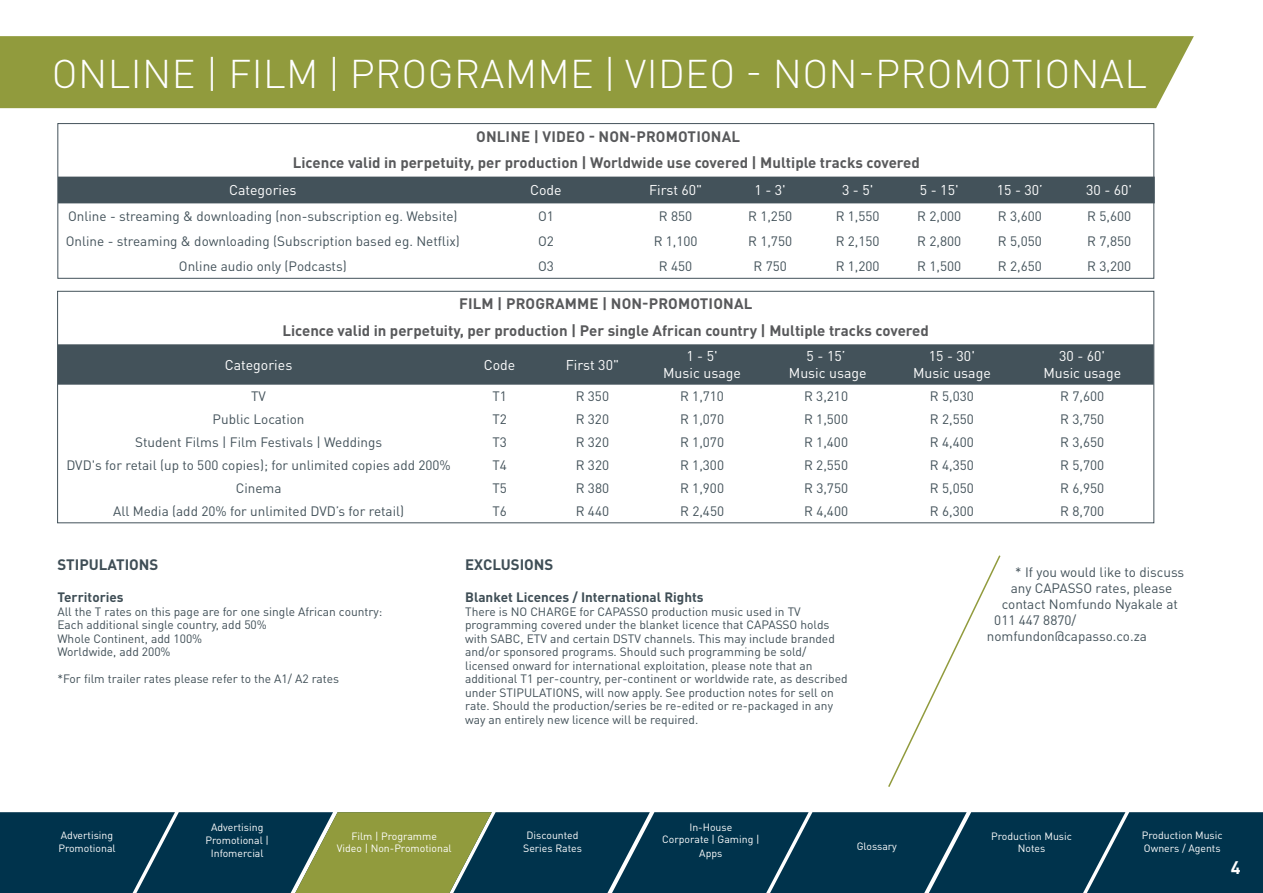
<style>
.page{position:relative;width:1263px;height:893px;background:#fff}
.page>*{position:absolute;margin:0;border:0;box-sizing:border-box;transform-origin:0 0}
.t1{font:300 39.6px "DIN Pro";letter-spacing:.01em;color:#fff}
.t2{font:700 18px "DIN Pro";color:#fff}
.t3{font:700 15px/26.4px "DIN Pro";color:#58595b;text-align:center}
.t4{font:700 15px "DIN Pro";color:#3f4e56}
.t5{font:14.1px/17px "DIN Pro";color:#fff;text-align:center}
.t6{font:13.5px "DIN Pro";color:#43525a}
.t7{font:700 13.5px "DIN Pro";color:#3f4e56}
.t8{font:12px/13.5px "DIN Pro";color:#3f4e56}
.t9{font:10.5px/12.8px "DIN Pro";color:#fff;text-align:center}
</style>
<div class="page">
<div style="left:0;top:36px;width:1194px;height:72px;background:#919b3d"></div>
<div style="left:59px;top:344px;width:1093px;height:41px;background:#43525a"></div>
<div style="left:57px;top:291px;width:1097px;height:232px;border:1px solid #43525a"></div>
<div style="left:60px;top:177px;width:1095px;height:26px;background:#43525a"></div>
<div style="left:58px;top:123px;width:1096px;height:155px;border:1px solid #43525a"></div>
<svg style="left:0;top:812px;width:1263px;height:81px;background:#1a464f"></svg>
<svg style="left:888px;top:555px;width:113px;height:232px"></svg>
<h1 class="t1" style="left:52px;top:46px;width:1097px">ONLINE | FILM | PROGRAMME | VIDEO - NON-PROMOTIONAL</h1>
<p class="t3" style="left:293px;top:122px;width:628px">ONLINE | VIDEO - NON-PROMOTIONAL<br>Licence valid in perpetuity, per production | Worldwide use covered | Multiple tracks covered</p>
<p class="t5" style="left:229px;top:181px;width:69px">Categories</p>
<p class="t5" style="left:530px;top:181px;width:33px">Code</p>
<p class="t5" style="left:649px;top:181px;width:55px">First 60"</p>
<p class="t5" style="left:754px;top:181px;width:33px">1 - 3'</p>
<p class="t5" style="left:842px;top:181px;width:33px">3 - 5'</p>
<p class="t5" style="left:920px;top:181px;width:40px">5 - 15'</p>
<p class="t5" style="left:997px;top:181px;width:48px">15 - 30’</p>
<p class="t5" style="left:1086px;top:181px;width:48px">30 - 60'</p>
<p class="t6" style="left:68px;top:207px;width:391px">Online - streaming &amp; downloading (non-subscription eg. Website)</p>
<p class="t6" style="left:538px;top:207px;width:17px">O1</p>
<p class="t6" style="left:659px;top:207px;width:35px">R 850</p>
<p class="t6" style="left:748px;top:207px;width:45px">R 1,250</p>
<p class="t6" style="left:836px;top:207px;width:45px">R 1,550</p>
<p class="t6" style="left:917px;top:207px;width:45px">R 2,000</p>
<p class="t6" style="left:998px;top:207px;width:45px">R 3,600</p>
<p class="t6" style="left:1087px;top:207px;width:45px">R 5,600</p>
<p class="t6" style="left:66px;top:232px;width:396px">Online - streaming &amp; downloading (Subscription based eg. Netflix)</p>
<p class="t6" style="left:538px;top:232px;width:17px">O2</p>
<p class="t6" style="left:654px;top:232px;width:45px">R 1,100</p>
<p class="t6" style="left:748px;top:232px;width:45px">R 1,750</p>
<p class="t6" style="left:836px;top:232px;width:45px">R 2,150</p>
<p class="t6" style="left:917px;top:232px;width:45px">R 2,800</p>
<p class="t6" style="left:998px;top:232px;width:45px">R 5,050</p>
<p class="t6" style="left:1087px;top:232px;width:45px">R 7,850</p>
<p class="t6" style="left:179px;top:257px;width:169px">Online audio only (Podcasts)</p>
<p class="t6" style="left:538px;top:257px;width:17px">O3</p>
<p class="t6" style="left:659px;top:257px;width:35px">R 450</p>
<p class="t6" style="left:753px;top:257px;width:35px">R 750</p>
<p class="t6" style="left:836px;top:257px;width:45px">R 1,200</p>
<p class="t6" style="left:917px;top:257px;width:45px">R 1,500</p>
<p class="t6" style="left:998px;top:257px;width:45px">R 2,650</p>
<p class="t6" style="left:1087px;top:257px;width:45px">R 3,200</p>
<p class="t3" style="left:282px;top:290px;width:648px">FILM | PROGRAMME | NON-PROMOTIONAL<br>Licence valid in perpetuity, per production | Per single African country | Multiple tracks covered</p>
<p class="t5" style="left:225px;top:356px;width:69px">Categories</p>
<p class="t5" style="left:484px;top:356px;width:33px">Code</p>
<p class="t5" style="left:566px;top:356px;width:55px">First 30"</p>
<p class="t5" style="left:663px;top:347px;width:79px">1 - 5'<br>Music usage</p>
<p class="t5" style="left:789px;top:347px;width:79px">5 - 15’<br>Music usage</p>
<p class="t5" style="left:913px;top:347px;width:79px">15 - 30'<br>Music usage</p>
<p class="t5" style="left:1043px;top:347px;width:79px">30 - 60'<br>Music usage</p>
<p class="t6" style="left:251px;top:387px;width:16px">TV</p>
<p class="t6" style="left:492px;top:387px;width:16px">T1</p>
<p class="t6" style="left:576px;top:387px;width:35px">R 350</p>
<p class="t6" style="left:680px;top:387px;width:45px">R 1,710</p>
<p class="t6" style="left:804px;top:387px;width:45px">R 3,210</p>
<p class="t6" style="left:930px;top:387px;width:45px">R 5,030</p>
<p class="t6" style="left:1060px;top:387px;width:45px">R 7,600</p>
<p class="t6" style="left:213px;top:410px;width:93px">Public Location</p>
<p class="t6" style="left:492px;top:410px;width:16px">T2</p>
<p class="t6" style="left:576px;top:410px;width:35px">R 320</p>
<p class="t6" style="left:680px;top:410px;width:45px">R 1,070</p>
<p class="t6" style="left:804px;top:410px;width:45px">R 1,500</p>
<p class="t6" style="left:930px;top:410px;width:45px">R 2,550</p>
<p class="t6" style="left:1060px;top:410px;width:45px">R 3,750</p>
<p class="t6" style="left:135px;top:433px;width:249px">Student Films | Film Festivals | Weddings</p>
<p class="t6" style="left:492px;top:433px;width:16px">T3</p>
<p class="t6" style="left:576px;top:433px;width:35px">R 320</p>
<p class="t6" style="left:680px;top:433px;width:45px">R 1,070</p>
<p class="t6" style="left:804px;top:433px;width:45px">R 1,400</p>
<p class="t6" style="left:930px;top:433px;width:45px">R 4,400</p>
<p class="t6" style="left:1060px;top:433px;width:45px">R 3,650</p>
<p class="t6" style="left:66px;top:456px;width:386px">DVD's for retail (up to 500 copies); for unlimited copies add 200%</p>
<p class="t6" style="left:492px;top:456px;width:16px">T4</p>
<p class="t6" style="left:576px;top:456px;width:35px">R 320</p>
<p class="t6" style="left:680px;top:456px;width:45px">R 1,300</p>
<p class="t6" style="left:804px;top:456px;width:45px">R 2,550</p>
<p class="t6" style="left:930px;top:456px;width:45px">R 4,350</p>
<p class="t6" style="left:1060px;top:456px;width:45px">R 5,700</p>
<p class="t6" style="left:236px;top:479px;width:47px">Cinema</p>
<p class="t6" style="left:492px;top:479px;width:16px">T5</p>
<p class="t6" style="left:576px;top:479px;width:35px">R 380</p>
<p class="t6" style="left:680px;top:479px;width:45px">R 1,900</p>
<p class="t6" style="left:804px;top:479px;width:45px">R 3,750</p>
<p class="t6" style="left:930px;top:479px;width:45px">R 5,050</p>
<p class="t6" style="left:1060px;top:479px;width:45px">R 6,950</p>
<p class="t6" style="left:113px;top:502px;width:292px">All Media (add 20% for unlimited DVD’s for retail)</p>
<p class="t6" style="left:492px;top:502px;width:16px">T6</p>
<p class="t6" style="left:576px;top:502px;width:35px">R 440</p>
<p class="t6" style="left:680px;top:502px;width:45px">R 2,450</p>
<p class="t6" style="left:804px;top:502px;width:45px">R 4,400</p>
<p class="t6" style="left:930px;top:502px;width:45px">R 6,300</p>
<p class="t6" style="left:1060px;top:502px;width:45px">R 8,700</p>
<p class="t4" style="left:57px;top:554px;width:103px">STIPULATIONS</p>
<p class="t7" style="left:57px;top:588px;width:68px">Territories</p>
<p class="t8" style="left:57px;top:604px;width:327px">All the T rates on this page are for one single African country:<br>Each additional single country, add 50%<br>Whole Continent, add 100%<br>Worldwide, add 200%</p>
<p class="t8" style="left:57px;top:671px;width:283px">*For film trailer rates please refer to the A1/ A2 rates</p>
<p class="t4" style="left:465px;top:554px;width:90px">EXCLUSIONS</p>
<p class="t7" style="left:465px;top:588px;width:240px">Blanket Licences / International Rights</p>
<p class="t8" style="left:465px;top:604px;width:384px">There is NO CHARGE for CAPASSO production music used in TV programming covered under the blanket licence that CAPASSO holds with SABC, ETV and certain DSTV channels. This may include branded and/or sponsored programs. Should such programming be sold/ licensed onward for international exploitation, please note that an additional T1 per-country, per-continent or worldwide rate, as described under STIPULATIONS, will now apply. See production notes for sell on rate. Should the production/series be re-edited or re-packaged in any way an entirely new licence will be required.</p>
<p class="t6" style="left:1015px;top:562px;width:170px">* If you would like to discuss</p>
<p class="t6" style="left:1011px;top:579px;width:163px">any CAPASSO rates, please</p>
<p class="t6" style="left:1002px;top:595px;width:178px">contact Nomfundo Nyakale at</p>
<p class="t6" style="left:994px;top:611px;width:83px">011 447 8870/</p>
<p class="t6" style="left:987px;top:627px;width:162px">nomfundon@capasso.co.za</p>
<p class="t9" style="left:58px;top:828px;width:59px;text-align:left">Advertising<br>Promotional</p>
<p class="t9" style="left:206px;top:820px;width:65px;line-height:13.2px">Advertising<br>Promotional |<br>Infomercial</p>
<p class="t9" style="left:337px;top:829px;width:116px">Film | Programme<br>Video | Non-Promotional</p>
<p class="t9" style="left:523px;top:828px;width:60px">Discounted<br>Series Rates</p>
<p class="t9" style="left:662px;top:820px;width:99px;line-height:13.2px">In-House<br>Corporate | Gaming |<br>Apps</p>
<p class="t9" style="left:991px;top:829px;width:82px">Production Music<br>Notes</p>
<p class="t9" style="left:857px;top:839px;width:42px">Glossary</p>
<p class="t9" style="left:1142px;top:828px;width:82px;text-align:left">Production Music<br>Owners / Agents</p>
<h2 class="t2" style="left:1231px;top:855px;width:11px">4</h2>
</div>
